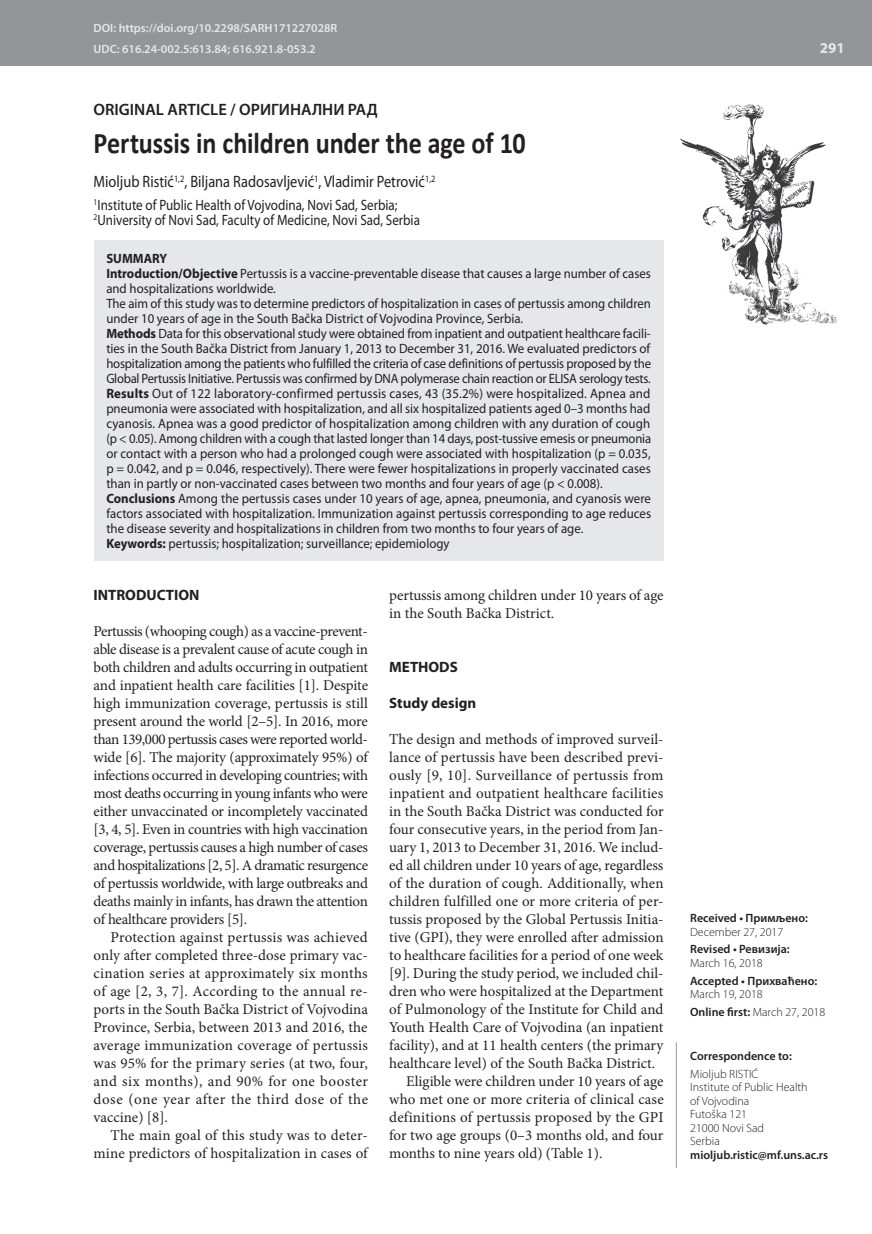
<style>
.page{position:relative;width:872px;height:1234px;background:#fff}
.page>*{position:absolute;margin:0;border:0;box-sizing:border-box;transform-origin:0 0}
.t1{font:700 30px "Calibri";letter-spacing:-.005em;color:#231f20;scale:.87 1}
.t2{font:16.5px "Myriad Pro";color:#231f20;scale:.87 1}
.t3{font:600 16.5px "Myriad Pro";color:#231f20}
.t4{font:15px/18px "Minion Pro";color:#231f20;text-align:justify}
.t5{font:15px/15.8px "Myriad Pro";color:#231f20;scale:.87 1}
.t6{font:700 15px "Myriad Pro";color:#231f20}
.t7{font:700 15px "Myriad Pro";color:#e6e7e9}
.t8{font:13.5px/15px "Myriad Pro";color:#231f20;scale:.95 1}
.t9{font:300 12px/13.5px "Myriad Pro";color:#231f20}
.t10{font:600 12px "Myriad Pro";color:#231f20}
.t11{font:600 12px/21.3px "Myriad Pro";color:#e6e7e9}
.s1{font-weight:700}
.s2{font-weight:600}
</style>
<div class="page">
<div style="left:0;top:0;width:872px;height:66px;background:#939598"></div>
<img style="left:680px;top:104px;width:157px;height:221px">
<hr style="left:676px;top:1041px;width:1px;height:126px;background:#939598">
<div style="left:94px;top:240px;width:569px;height:320px;background:#e6e7e9"></div>
<p class="t11" style="left:94px;top:17px;width:245px">DOI: https://doi.org/10.2298/SARH171227028R<br>UDC: 616.24-002.5:613.84; 616.921.8-053.2</p>
<p class="t3" style="left:94px;top:98px;width:286px">ORIGINAL ARTICLE / ОРИГИНАЛНИ РАД</p>
<h1 class="t1" style="left:94px;top:124px;width:498px">Pertussis in children under the age of 10</h1>
<p class="t2" style="left:94px;top:172px;width:394px">Mioljub Ristić<sup>1,2</sup>, Biljana Radosavljević<sup>1</sup>, Vladimir Petrović<sup>1,2</sup></p>
<p class="t5" style="left:94px;top:196px;width:377px"><sup>1</sup>Institute of Public Health of Vojvodina, Novi Sad, Serbia;<br><sup>2</sup>University of Novi Sad, Faculty of Medicine, Novi Sad, Serbia</p>
<p class="t8" style="left:106px;top:250px;width:575px"><span class="s1">SUMMARY<br>Introduction/Objective</span> Pertussis is a vaccine-preventable disease that causes a large number of cases and hospitalizations worldwide.<br>The aim of this study was to determine predictors of hospitalization in cases of pertussis among children under 10 years of age in the South Bačka District of Vojvodina Province, Serbia.<br><span class="s1">Methods</span> Data for this observational study were obtained from inpatient and outpatient healthcare facili&shy;ties in the South Bačka District from January 1, 2013 to December 31, 2016. We evaluated predictors of hospitalization among the patients who fulfilled the criteria of case definitions of pertussis proposed by the Global Pertussis Initiative. Pertussis was confirmed by DNA polymerase chain reaction or ELISA serology tests.<br><span class="s1">Results</span> Out of 122 laboratory-confirmed pertussis cases, 43 (35.2%) were hospitalized. Apnea and pneumonia were associated with hospitalization, and all six hospitalized patients aged 0–3 months had cyanosis. Apnea was a good predictor of hospitalization among children with any duration of cough (p &lt; 0.05). Among children with a cough that lasted longer than 14 days, post-tussive emesis or pneumonia or contact with a person who had a prolonged cough were associated with hospitalization (p = 0.035, p = 0.042, and p = 0.046, respectively). There were fewer hospitalizations in properly vaccinated cases than in partly or non-vaccinated cases between two months and four years of age (p &lt; 0.008).<br><span class="s1">Conclusions</span> Among the pertussis cases under 10 years of age, apnea, pneumonia, and cyanosis were factors associated with hospitalization. Immunization against pertussis corresponding to age reduces the disease severity and hospitalizations in children from two months to four years of age.<br><span class="s1">Keywords:</span> pertussis; hospitalization; surveillance; epidemiology</p>
<p class="t6" style="left:94px;top:585px;width:107px">INTRODUCTION</p>
<p class="t4" style="left:94px;top:622px;width:276px">Pertussis (whooping cough) as a vaccine-prevent&shy;able disease is a prevalent cause of acute cough in both children and adults occurring in outpatient and inpatient health care facilities [1]. Despite high immunization coverage, pertussis is still present around the world [2–5]. In 2016, more than 139,000 pertussis cases were reported world&shy;wide [6]. The majority (approximately 95%) of infections occurred in developing countries; with most deaths occurring in young infants who were either unvaccinated or incompletely vaccinated [3, 4, 5]. Even in countries with high vaccination coverage, pertussis causes a high number of cases and hospitalizations [2, 5]. A dramatic resurgence of pertussis worldwide, with large outbreaks and deaths mainly in infants, has drawn the attention of healthcare providers [5].</p>
<p class="t4" style="left:94px;top:928px;width:276px;text-indent:17px">Protection against pertussis was achieved only after completed three-dose primary vac&shy;cination series at approximately six months of age [2, 3, 7]. According to the annual re&shy;ports in the South Bačka District of Vojvodina Province, Serbia, between 2013 and 2016, the average immunization coverage of pertussis was 95% for the primary series (at two, four, and six months), and 90% for one booster dose (one year after the third dose of the vaccine) [8].</p>
<p class="t4" style="left:94px;top:1126px;width:276px;text-align:right">The main goal of this study was to deter&shy;mine predictors of hospitalization in cases of</p>
<p class="t4" style="left:389px;top:586px;width:276px">pertussis among children under 10 years of age in the South Bačka District.</p>
<p class="t6" style="left:389px;top:657px;width:70px">METHODS</p>
<p class="t6" style="left:389px;top:693px;width:89px">Study design</p>
<p class="t4" style="left:389px;top:730px;width:276px">The design and methods of improved surveil-</p>
<p class="t4" style="left:389px;top:748px;width:276px">lance of pertussis have been described previ-</p>
<p class="t4" style="left:389px;top:766px;width:276px">ously [9, 10]. Surveillance of pertussis from</p>
<p class="t4" style="left:389px;top:784px;width:276px">inpatient and outpatient healthcare facilities</p>
<p class="t4" style="left:389px;top:802px;width:276px">in the South Bačka District was conducted for</p>
<p class="t4" style="left:389px;top:820px;width:276px">four consecutive years, in the period from Jan-</p>
<p class="t4" style="left:389px;top:838px;width:276px">uary 1, 2013 to December 31, 2016. We includ-</p>
<p class="t4" style="left:389px;top:856px;width:276px">ed all children under 10 years of age, regardless</p>
<p class="t4" style="left:389px;top:874px;width:276px">of the duration of cough. Additionally, when</p>
<p class="t4" style="left:389px;top:892px;width:276px">children fulfilled one or more criteria of per-</p>
<p class="t4" style="left:389px;top:910px;width:276px">tussis proposed by the Global Pertussis Initia-</p>
<p class="t4" style="left:389px;top:928px;width:276px">tive (GPI), they were enrolled after admission</p>
<p class="t4" style="left:389px;top:946px;width:276px">to healthcare facilities for a period of one week</p>
<p class="t4" style="left:389px;top:964px;width:276px">[9]. During the study period, we included chil-</p>
<p class="t4" style="left:389px;top:982px;width:276px">dren who were hospitalized at the Department</p>
<p class="t4" style="left:389px;top:1000px;width:276px">of Pulmonology of the Institute for Child and</p>
<p class="t4" style="left:389px;top:1018px;width:276px">Youth Health Care of Vojvodina (an inpatient</p>
<p class="t4" style="left:389px;top:1036px;width:276px">facility), and at 11 health centers (the primary</p>
<p class="t4" style="left:389px;top:1054px;width:267px">healthcare level) of the South Bačka District.</p>
<p class="t4" style="left:406px;top:1072px;width:259px">Eligible were children under 10 years of age</p>
<p class="t4" style="left:389px;top:1090px;width:276px">who met one or more criteria of clinical case</p>
<p class="t4" style="left:389px;top:1108px;width:276px">definitions of pertussis proposed by the GPI</p>
<p class="t4" style="left:389px;top:1126px;width:276px">for two age groups (0–3 months old, and four</p>
<p class="t4" style="left:389px;top:1144px;width:215px">months to nine years old) (Table 1).</p>
<p class="t7" style="left:820px;top:38px;width:26px">291</p>
<p class="t10" style="left:690px;top:910px;width:119px">Received • Примљено:</p>
<p class="t9" style="left:690px;top:924px;width:95px">December 27, 2017</p>
<p class="t10" style="left:690px;top:941px;width:101px">Revised • Ревизија:</p>
<p class="t9" style="left:690px;top:956px;width:74px">March 16, 2018</p>
<p class="t10" style="left:690px;top:972px;width:129px">Accepted • Прихваћено:</p>
<p class="t9" style="left:690px;top:985px;width:137px;line-height:17.7px">March 19, 2018<br><span class="s2">Online first:</span> March 27, 2018</p>
<p class="t10" style="left:690px;top:1047px;width:103px">Correspondence to:</p>
<p class="t9" style="left:690px;top:1066px;width:119px">Mioljub RISTIĆ<br>Institute of Public Health of Vojvodina<br>Futoška 121<br>21000 Novi Sad<br>Serbia</p>
<p class="t10" style="left:690px;top:1146px;width:140px">mioljub.ristic@mf.uns.ac.rs</p>
</div>
